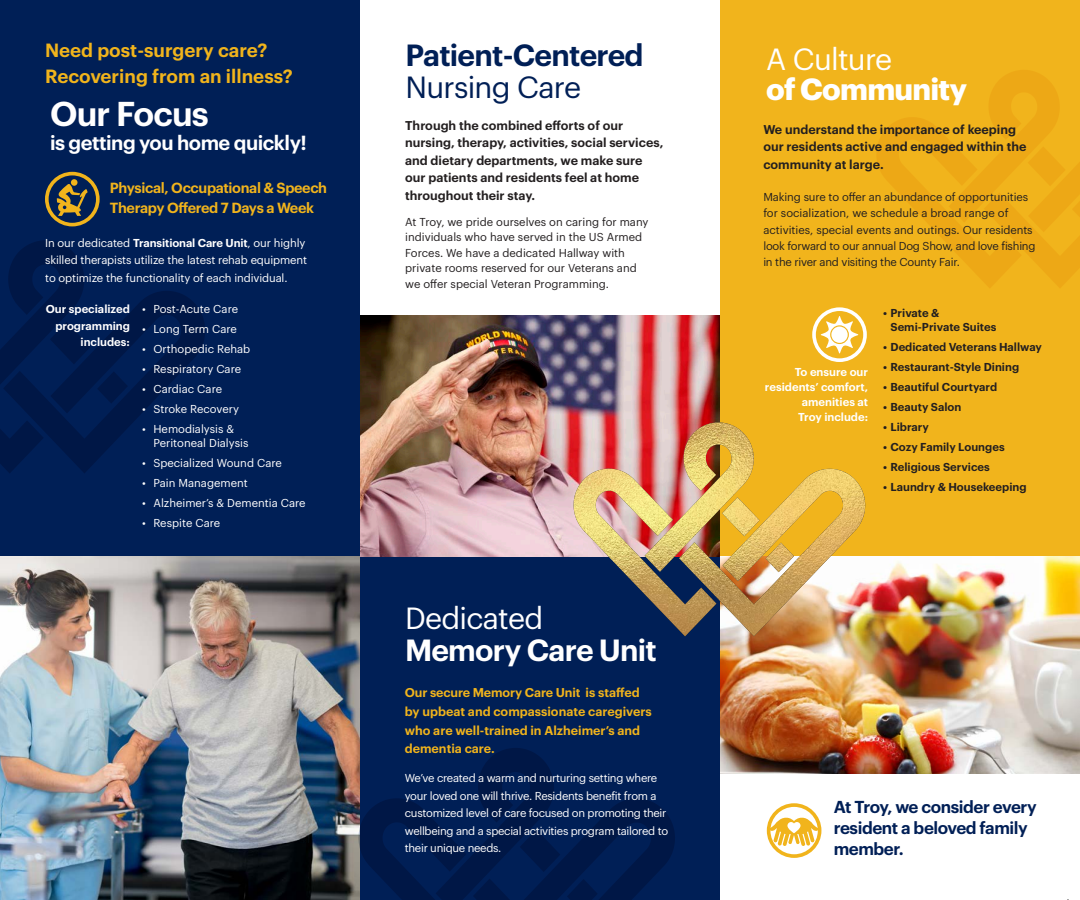
<style>
.page{position:relative;width:1080px;height:900px;background:#fff}
.page>*{position:absolute;margin:0;border:0;box-sizing:border-box;transform-origin:0 0}
.t1{font:600 33.75px "Graphik";letter-spacing:-.025em;color:#fff}
.t2{font:30px "Graphik";letter-spacing:-.025em;color:#fff}
.t3{font:600 30px "Graphik";letter-spacing:-.025em;color:#001f56}
.t4{font:600 30px "Graphik";letter-spacing:-.025em;color:#fff}
.t5{font:700 30px "Graphik";letter-spacing:-.025em;color:#fff}
.t6{font:30px "Graphik";letter-spacing:-.025em;color:#001f56}
.t7{font:600 20px "Graphik";letter-spacing:-.025em;color:#fff}
.t8{font:600 18.75px "Graphik";color:#f1b41c}
.t9{font:600 16.88px/21.5px "Graphik";letter-spacing:-.025em;color:#001f56}
.t10{font:600 14.38px/20px "Graphik";letter-spacing:-.025em;color:#f1b41c}
.t11{font:600 12.5px/17.5px "Graphik";color:#231f20}
.t12{font:600 12.5px/18.8px "Graphik";color:#f1b41c}
.t13{font:11.25px/17.5px "Graphik";letter-spacing:-.01em;color:#fff}
.t14{font:11.25px/16.2px "Graphik";color:#231f20}
.t15{font:600 11.25px "Graphik";color:#231f20}
.t16{font:600 11.25px/15px "Graphik";color:#fff;text-align:right}
.s1{font-weight:600}
</style>
<div class="page">
<div style="left:720px;top:0;width:360px;height:715px;background:#f1b41c"></div>
<div style="left:354px;top:549px;width:366px;height:351px;background:#001f56"></div>
<img style="left:360px;top:315px;width:360px;height:241px">
<div style="left:0;top:0;width:360px;height:557px;background:#001f56"></div>
<svg style="left:0;top:240px;width:205px;height:233px"></svg>
<img style="left:720px;top:556px;width:360px;height:218px">
<img style="left:0;top:556px;width:360px;height:344px">
<svg style="left:45px;top:172px;width:55px;height:54px"></svg>
<svg style="left:767px;top:803px;width:54px;height:55px"></svg>
<svg style="left:877px;top:70px;width:203px;height:218px"></svg>
<svg style="left:358px;top:748px;width:317px;height:152px"></svg>
<img style="left:573px;top:422px;width:292px;height:214px">
<img style="left:645px;top:422px;width:109px;height:150px">
<svg style="left:812px;top:307px;width:55px;height:55px"></svg>
<p class="t8" style="left:45px;top:36px;width:224px">Need post-surgery care?</p>
<p class="t8" style="left:45px;top:62px;width:249px">Recovering from an illness?</p>
<p class="t1" style="left:50px;top:88px;width:160px">Our Focus</p>
<p class="t7" style="left:50px;top:128px;width:258px">is getting you home quickly!</p>
<p class="t10" style="left:110px;top:177px;width:219px">Physical, Occupational &amp; Speech<br>Therapy Offered 7 Days a Week</p>
<p class="t13" style="left:45px;top:233px;width:264px">In our dedicated <span class="s1">Transitional Care Unit</span>, our highly skilled therapists utilize the latest rehab equipment to optimize the functionality of each individual.</p>
<p class="t16" style="left:46px;top:301px;width:86px">Our specialized</p>
<p class="t16" style="left:55px;top:317px;width:76px">programming</p>
<p class="t16" style="left:81px;top:333px;width:51px">includes:</p>
<p class="t13" style="left:142px;top:300px;width:97px">• Post-Acute Care</p>
<p class="t13" style="left:142px;top:320px;width:96px">• Long Term Care</p>
<p class="t13" style="left:142px;top:340px;width:110px">• Orthopedic Rehab</p>
<p class="t13" style="left:142px;top:360px;width:101px">• Respiratory Care</p>
<p class="t13" style="left:142px;top:380px;width:81px">• Cardiac Care</p>
<p class="t13" style="left:142px;top:400px;width:98px">• Stroke Recovery</p>
<p class="t13" style="left:142px;top:420px;width:94px">• Hemodialysis &amp;</p>
<p class="t13" style="left:153px;top:433px;width:97px">Peritoneal Dialysis</p>
<p class="t13" style="left:142px;top:453px;width:141px">• Specialized Wound Care</p>
<p class="t13" style="left:142px;top:473px;width:107px">• Pain Management</p>
<p class="t13" style="left:142px;top:493px;width:165px">• Alzheimer’s &amp; Dementia Care</p>
<p class="t13" style="left:142px;top:513px;width:80px">• Respite Care</p>
<p class="t3" style="left:406px;top:32px;width:240px">Patient-Centered</p>
<p class="t6" style="left:406px;top:65px;width:177px">Nursing Care</p>
<p class="t11" style="left:405px;top:116px;width:260px">Through the combined efforts of our nursing, therapy, activities, social services, and dietary departments, we make sure our patients and residents feel at home throughout their stay.</p>
<p class="t14" style="left:405px;top:213px;width:245px;line-height:15.6px">At Troy, we pride ourselves on caring for many individuals who have served in the US Armed Forces. We have a dedicated Hallway with private rooms reserved for our Veterans and we offer special Veteran Programming.</p>
<p class="t2" style="left:405px;top:595px;width:140px">Dedicated</p>
<p class="t4" style="left:405px;top:627px;width:253px">Memory Care Unit</p>
<p class="t12" style="left:405px;top:682px;width:249px">Our secure Memory Care Unit is staffed by upbeat and compassionate caregivers who are well-trained in Alzheimer’s and dementia care.</p>
<p class="t13" style="left:405px;top:768px;width:265px">We’ve created a warm and nurturing setting where your loved one will thrive. Residents benefit from a customized level of care focused on promoting their wellbeing and a special activities program tailored to their unique needs.</p>
<p class="t2" style="left:766px;top:36px;width:127px">A Culture</p>
<p class="t5" style="left:766px;top:66px;width:202px">of Community</p>
<p class="t11" style="left:763px;top:119px;width:265px">We understand the importance of keeping our residents active and engaged within the community at large.</p>
<p class="t14" style="left:763px;top:188px;width:274px">Making sure to offer an abundance of opportunities for socialization, we schedule a broad range of activities, special events and outings. Our residents look forward to our annual Dog Show, and love fishing in the river and visiting the County Fair.</p>
<p class="t16" style="left:765px;top:364px;width:105px">To ensure our residents’ comfort, amenities at<br>Troy include:</p>
<p class="t15" style="left:883px;top:305px;width:58px">• Private &amp;</p>
<p class="t15" style="left:891px;top:318px;width:107px">Semi-Private Suites</p>
<p class="t15" style="left:883px;top:338px;width:160px">• Dedicated Veterans Hallway</p>
<p class="t15" style="left:883px;top:358px;width:138px">• Restaurant-Style Dining</p>
<p class="t15" style="left:883px;top:378px;width:116px">• Beautiful Courtyard</p>
<p class="t15" style="left:883px;top:398px;width:80px">• Beauty Salon</p>
<p class="t15" style="left:883px;top:418px;width:48px">• Library</p>
<p class="t15" style="left:883px;top:438px;width:123px">• Cozy Family Lounges</p>
<p class="t15" style="left:883px;top:458px;width:108px">• Religious Services</p>
<p class="t15" style="left:883px;top:478px;width:145px">• Laundry &amp; Housekeeping</p>
<p class="t9" style="left:834px;top:794px;width:205px">At Troy, we consider every resident a beloved family member.</p>
</div>
